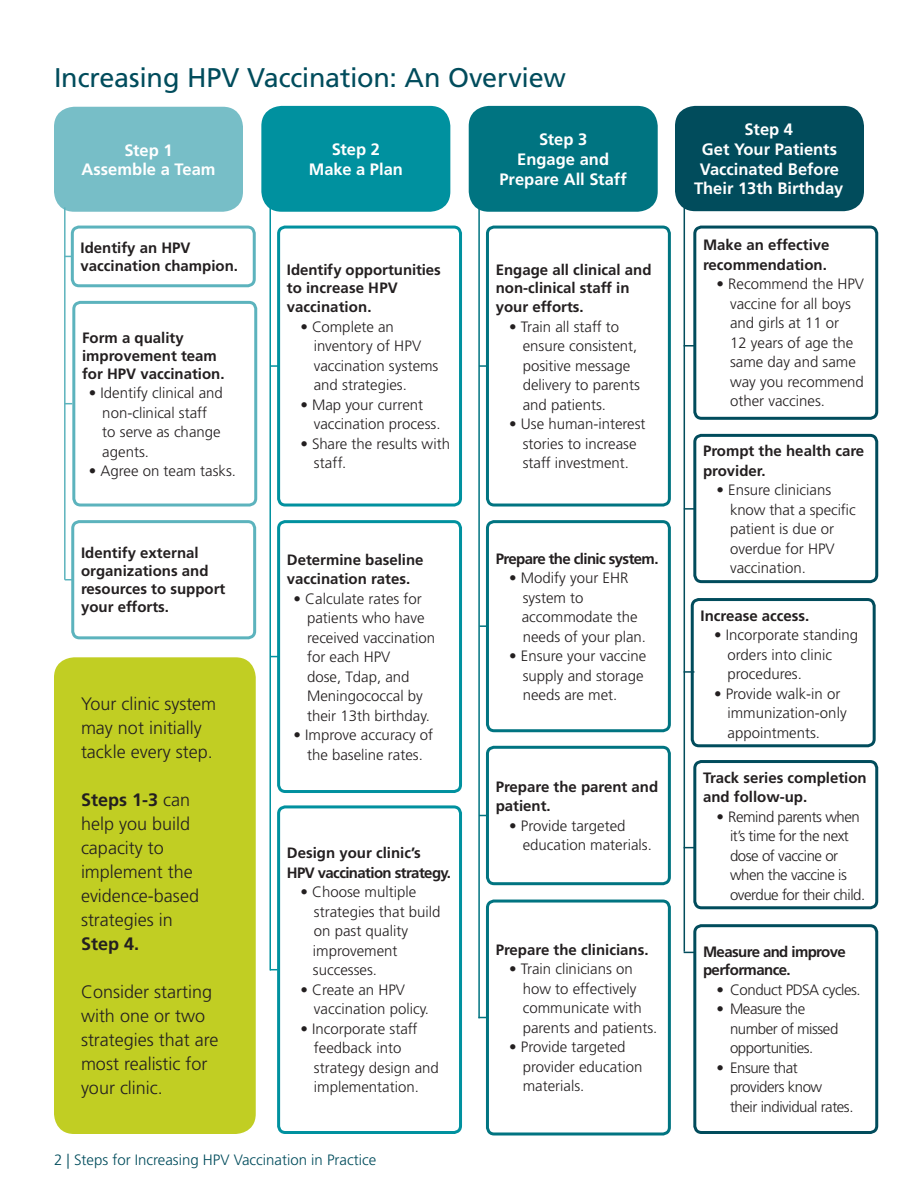
<style>
.page{position:relative;width:918px;height:1188px;background:#fff}
.page>*{position:absolute;margin:0;border:0;box-sizing:border-box;transform-origin:0 0}
.t1{font:27px "Frutiger LT Std";letter-spacing:-.01em;color:#014c5c}
.t2{font:300 18px/24px "Frutiger LT Std";color:#231f20}
.t3{font:700 18px "Frutiger LT Std";color:#231f20}
.t4{font:700 16.5px/19.8px "Frutiger LT Std";color:#fff;text-align:center}
.t5{font:300 15px/19.5px "Frutiger LT Std";color:#231f20}
.t6{font:700 15px/18px "Frutiger LT Std";color:#231f20}
.t7{font:300 15px/19.5px "Frutiger LT Std";letter-spacing:-.03em;color:#231f20}
.t8{font:700 15px/19.5px "Frutiger LT Std";letter-spacing:-.04em;color:#231f20}
.t9{font:300 15px "Frutiger LT Std";color:#014c5c}
.s1{font-weight:700}
</style>
<div class="page">
<div style="left:54px;top:107px;width:189px;height:105px;background:#77bec7;border-radius:20px"></div>
<div style="left:261px;top:106px;width:189px;height:106px;background:#00919f;border-radius:20px"></div>
<div style="left:469px;top:106px;width:189px;height:106px;background:#007481;border-radius:20px"></div>
<div style="left:675px;top:106px;width:189px;height:105px;background:#014c5c;border-radius:20px"></div>
<div style="left:277px;top:226px;width:185px;height:281px;border:3px solid #00919f;border-radius:7px"></div>
<div style="left:277px;top:520px;width:185px;height:273px;border:3px solid #00919f;border-radius:7px"></div>
<div style="left:277px;top:805px;width:185px;height:329px;border:3px solid #00919f;border-radius:7px"></div>
<div style="left:486px;top:226px;width:185px;height:281px;border:3px solid #007481;border-radius:7px"></div>
<div style="left:486px;top:520px;width:185px;height:212px;border:3px solid #007481;border-radius:7px"></div>
<div style="left:486px;top:746px;width:185px;height:139px;border:3px solid #007481;border-radius:7px"></div>
<div style="left:486px;top:900px;width:185px;height:235px;border:3px solid #007481;border-radius:7px"></div>
<div style="left:693px;top:226px;width:185px;height:194px;border:3px solid #014c5c;border-radius:7px"></div>
<div style="left:693px;top:434px;width:185px;height:149px;border:3px solid #014c5c;border-radius:7px"></div>
<div style="left:691px;top:598px;width:185px;height:149px;border:3px solid #014c5c;border-radius:7px"></div>
<div style="left:693px;top:760px;width:185px;height:149px;border:3px solid #014c5c;border-radius:7px"></div>
<div style="left:693px;top:924px;width:185px;height:210px;border:3px solid #014c5c;border-radius:7px"></div>
<div style="left:54px;top:657px;width:202px;height:477px;background:#c1ce23;border-radius:20px"></div>
<div style="left:71px;top:226px;width:185px;height:61px;border:3px solid #5cb3bd;border-radius:7px"></div>
<div style="left:72px;top:301px;width:185px;height:206px;border:3px solid #5cb3bd;border-radius:7px"></div>
<hr style="left:64px;top:207px;width:2px;height:373px;background:#5cb3bd">
<div style="left:71px;top:520px;width:185px;height:119px;border:3px solid #5cb3bd;border-radius:7px"></div>
<hr style="left:269px;top:204px;width:2px;height:766px;background:#00919f">
<svg style="left:271px;top:365px;width:7px;height:2px"></svg>
<hr style="left:478px;top:207px;width:2px;height:811px;background:#007481">
<svg style="left:480px;top:365px;width:7px;height:2px"></svg>
<svg style="left:480px;top:625px;width:8px;height:2px"></svg>
<hr style="left:684px;top:207px;width:1px;height:745px;background:#014c5c">
<svg style="left:685px;top:345px;width:9px;height:2px"></svg>
<svg style="left:685px;top:508px;width:10px;height:2px"></svg>
<svg style="left:685px;top:671px;width:9px;height:2px"></svg>
<h1 class="t1" style="left:54px;top:62px;width:514px">Increasing HPV Vaccination: An Overview</h1>
<p class="t4" style="left:81px;top:140px;width:136px">Step 1<br>Assemble a Team</p>
<p class="t4" style="left:309px;top:140px;width:96px">Step 2<br>Make a Plan</p>
<p class="t4" style="left:499px;top:130px;width:129px">Step 3<br>Engage and<br>Prepare All Staff</p>
<p class="t4" style="left:694px;top:119px;width:151px">Step 4<br>Get Your Patients<br>Vaccinated Before<br>Their 13th Birthday</p>
<p class="t6" style="left:81px;top:239px;width:159px">Identify an HPV vaccination champion.</p>
<p class="t6" style="left:82px;top:328px;width:144px">Form a quality improvement team for HPV vaccination.</p>
<p class="t5" style="left:102px;top:383px;width:122px;text-indent:-14px">• Identify clinical and non-clinical staff to serve as change agents.</p>
<p class="t5" style="left:89px;top:461px;width:149px">• Agree on team tasks.</p>
<p class="t6" style="left:81px;top:544px;width:146px">Identify external organizations and resources to support your efforts.</p>
<p class="t2" style="left:81px;top:692px;width:137px">Your clinic system may not initially tackle every step.</p>
<p class="t2" style="left:81px;top:788px;width:120px"><span class="s1">Steps 1-3</span> can help you build capacity to implement the evidence-based strategies in</p>
<p class="t3" style="left:81px;top:934px;width:60px">Step 4.</p>
<p class="t2" style="left:81px;top:980px;width:139px">Consider starting with one or two strategies that are most realistic for your clinic.</p>
<p class="t6" style="left:287px;top:261px;width:156px">Identify opportunities to increase HPV</p>
<p class="t6" style="left:287px;top:298px;width:86px">vaccination.</p>
<p class="t5" style="left:314px;top:317px;width:126px;text-indent:-14px">• Complete an inventory of HPV vaccination systems and strategies.</p>
<p class="t5" style="left:314px;top:395px;width:128px;text-indent:-14px">• Map your current vaccination process.</p>
<p class="t5" style="left:314px;top:434px;width:138px;text-indent:-14px">• Share the results with staff.</p>
<p class="t6" style="left:287px;top:550px;width:138px;line-height:19.5px">Determine baseline vaccination rates.</p>
<p class="t5" style="left:307px;top:589px;width:130px;text-indent:-14px">• Calculate rates for patients who have received vaccination for each HPV<br>dose, Tdap, and<br>Meningococcal by their 13th birthday.</p>
<p class="t5" style="left:294px;top:725px;width:141px;text-align:center">• Improve accuracy of the baseline rates.</p>
<p class="t8" style="left:287px;top:843px;width:166px">Design your clinic’s<br>HPV vaccination strategy.</p>
<p class="t5" style="left:313px;top:883px;width:129px;text-indent:-13px">• Choose multiple strategies that build on past quality improvement successes.</p>
<p class="t5" style="left:314px;top:980px;width:117px;text-indent:-14px">• Create an HPV vaccination policy.</p>
<p class="t5" style="left:314px;top:1019px;width:127px;text-indent:-14px">• Incorporate staff feedback into strategy design and implementation.</p>
<p class="t9" style="left:54px;top:1151px;width:324px">2 | Steps for Increasing HPV Vaccination in Practice</p>
<p class="t6" style="left:496px;top:261px;width:157px">Engage all clinical and non-clinical staff in</p>
<p class="t6" style="left:496px;top:298px;width:90px">your efforts.</p>
<p class="t5" style="left:523px;top:317px;width:119px;text-indent:-14px">• Train all staff to ensure consistent, positive message delivery to parents and patients.</p>
<p class="t5" style="left:509px;top:415px;width:138px;text-align:center">• Use human-interest stories to increase staff investment.</p>
<p class="t8" style="left:496px;top:549px;width:164px">Prepare the clinic system.</p>
<p class="t5" style="left:522px;top:568px;width:126px;text-indent:-13px">• Modify your EHR system to accommodate the needs of your plan.</p>
<p class="t5" style="left:523px;top:646px;width:125px;text-indent:-14px">• Ensure your vaccine supply and storage needs are met.</p>
<p class="t6" style="left:496px;top:777px;width:164px;line-height:19.5px">Prepare the parent and patient.</p>
<p class="t5" style="left:523px;top:816px;width:131px;text-indent:-14px">• Provide targeted education materials.</p>
<p class="t6" style="left:496px;top:941px;width:154px">Prepare the clinicians.</p>
<p class="t5" style="left:523px;top:960px;width:136px;text-indent:-14px">• Train clinicians on how to effectively communicate with parents and patients.</p>
<p class="t5" style="left:523px;top:1038px;width:121px;text-indent:-14px">• Provide targeted provider education materials.</p>
<p class="t6" style="left:703px;top:235px;width:128px;line-height:19.5px">Make an effective recommendation.</p>
<p class="t5" style="left:730px;top:275px;width:136px;text-indent:-14px">• Recommend the HPV vaccine for all boys and girls at 11 or<br>12 years of age the same day and same way you recommend other vaccines.</p>
<p class="t6" style="left:703px;top:441px;width:163px;line-height:19.5px">Prompt the health care provider.</p>
<p class="t5" style="left:730px;top:481px;width:127px;text-indent:-14px">• Ensure clinicians know that a specific patient is due or overdue for HPV vaccination.</p>
<p class="t6" style="left:701px;top:606px;width:110px">Increase access.</p>
<p class="t5" style="left:728px;top:625px;width:132px;text-indent:-14px">• Incorporate standing orders into clinic procedures.</p>
<p class="t5" style="left:728px;top:684px;width:121px;text-indent:-14px">• Provide walk-in or immunization-only appointments.</p>
<p class="t6" style="left:703px;top:768px;width:165px;line-height:19.5px">Track series completion and follow-up.</p>
<p class="t7" style="left:730px;top:807px;width:137px;text-indent:-14px">• Remind parents when it’s time for the next dose of vaccine or when the vaccine is overdue for their child.</p>
<p class="t8" style="left:703px;top:943px;width:144px;line-height:18px">Measure and improve performance.</p>
<p class="t7" style="left:717px;top:980px;width:146px">• Conduct PDSA cycles.</p>
<p class="t7" style="left:730px;top:1000px;width:110px;text-indent:-14px">• Measure the number of missed opportunities.</p>
<p class="t7" style="left:730px;top:1058px;width:125px;text-indent:-14px">• Ensure that providers know<br>their individual rates.</p>
</div>
